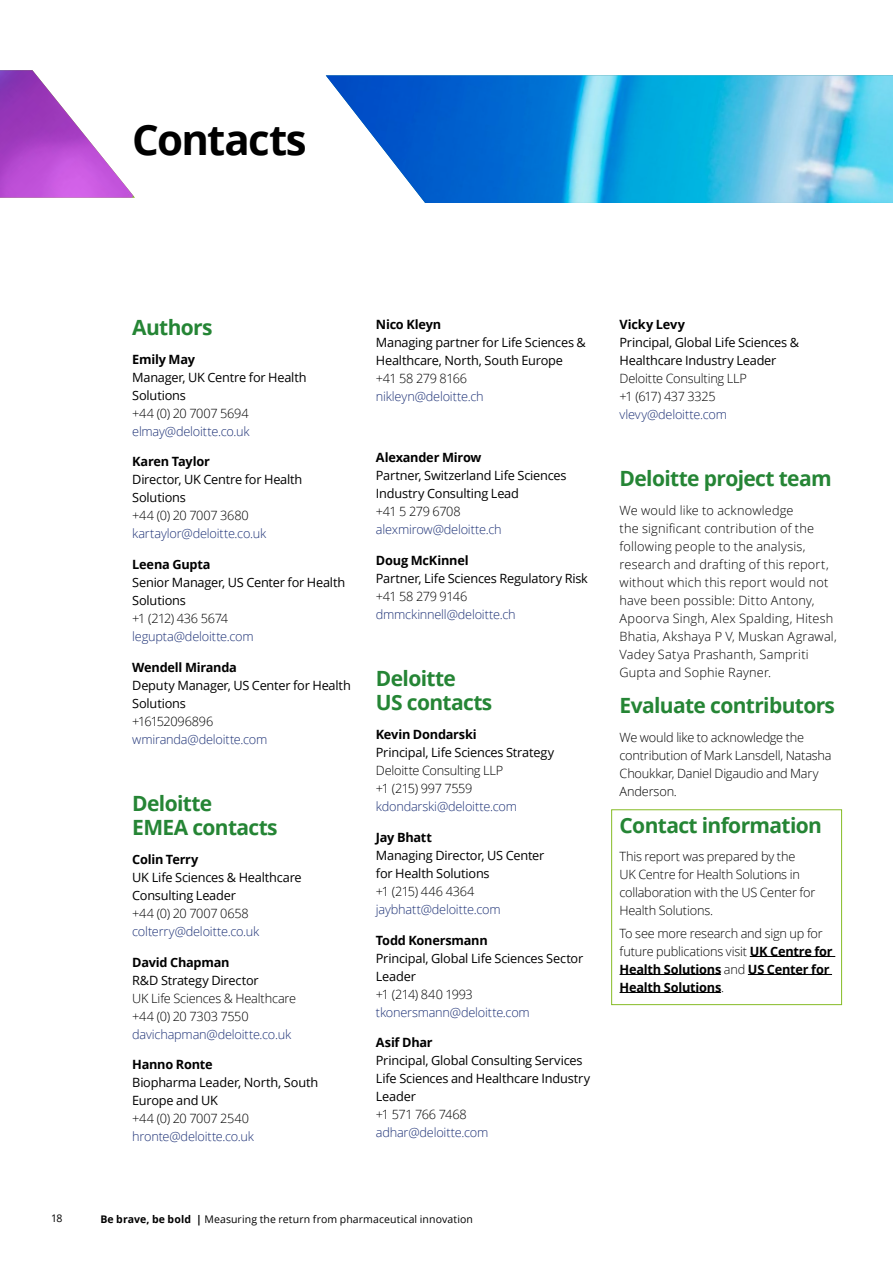
<style>
.page{position:relative;width:893px;height:1263px;background:#fff}
.page>*{position:absolute;margin:0;border:0;box-sizing:border-box;transform-origin:0 0}
.t1{font:700 42px "Open Sans";letter-spacing:-.035em;color:#000}
.t2{font:700 21px/24px "Open Sans";letter-spacing:-.03em;color:#258535}
.t3{font:12.75px/18px "Open Sans";letter-spacing:-.015em;color:#000}
.t4{font:300 12.75px/18px "Open Sans";letter-spacing:-.01em;color:#000}
.t5{font:300 12.75px "Open Sans";letter-spacing:-.015em;color:#1d3176}
.t6{font:300 12.75px/18px "Open Sans";letter-spacing:.015em;color:#000}
.t7{font:700 12.75px "Open Sans";letter-spacing:-.02em;color:#000}
.t8{font:300 12.75px "Open Sans";letter-spacing:-.03em;color:#000}
.t9{font:300 12.75px "Open Sans";letter-spacing:-.035em;color:#000}
.t10{font:300 12.75px "Open Sans";letter-spacing:-.04em;color:#000}
.t11{font:10.5px "Open Sans";letter-spacing:.01em;color:#000}
.s1{font-weight:700}
</style>
<div class="page">
<div style="left:611px;top:809px;width:231px;height:196px;border:1px solid #86bc25"></div>
<img style="left:0;top:70px;width:135px;height:128px">
<img style="left:326px;top:75px;width:567px;height:128px">
<hr style="left:750px;top:956px;width:85px;height:1px;background:#000">
<hr style="left:620px;top:974px;width:101px;height:1px;background:#000">
<hr style="left:748px;top:974px;width:84px;height:1px;background:#000">
<hr style="left:620px;top:992px;width:101px;height:1px;background:#000">
<h1 class="t1" style="left:132px;top:111px;width:176px">Contacts</h1>
<h2 class="t2" style="left:132px;top:315px;width:82px">Authors</h2>
<p class="t7" style="left:132px;top:350px;width:64px">Emily May</p>
<p class="t3" style="left:132px;top:368px;width:176px">Manager, UK Centre for Health<br>Solutions</p>
<p class="t4" style="left:132px;top:404px;width:118px">+44 (0) 20 7007 5694</p>
<p class="t5" style="left:132px;top:422px;width:119px">elmay@deloitte.co.uk</p>
<p class="t7" style="left:132px;top:453px;width:79px">Karen Taylor</p>
<p class="t3" style="left:132px;top:470px;width:172px">Director, UK Centre for Health<br>Solutions</p>
<p class="t4" style="left:132px;top:506px;width:118px">+44 (0) 20 7007 3680</p>
<p class="t5" style="left:132px;top:525px;width:135px">kartaylor@deloitte.co.uk</p>
<p class="t7" style="left:132px;top:555px;width:80px">Leena Gupta</p>
<p class="t3" style="left:132px;top:573px;width:214px">Senior Manager, US Center for Health<br>Solutions</p>
<p class="t8" style="left:132px;top:610px;width:97px">+1 (212) 436 5674</p>
<p class="t5" style="left:132px;top:628px;width:123px">legupta@deloitte.com</p>
<p class="t7" style="left:132px;top:658px;width:106px">Wendell Miranda</p>
<p class="t3" style="left:132px;top:676px;width:220px">Deputy Manager, US Center for Health<br>Solutions</p>
<p class="t4" style="left:132px;top:712px;width:83px">+16152096896</p>
<p class="t5" style="left:132px;top:730px;width:137px">wmiranda@deloitte.com</p>
<h2 class="t2" style="left:132px;top:791px;width:147px">Deloitte<br>EMEA contacts</h2>
<p class="t7" style="left:132px;top:850px;width:68px">Colin Terry</p>
<p class="t3" style="left:132px;top:868px;width:171px">UK Life Sciences &amp; Healthcare<br>Consulting Leader</p>
<p class="t4" style="left:132px;top:904px;width:118px">+44 (0) 20 7007 0658</p>
<p class="t5" style="left:132px;top:922px;width:129px">colterry@deloitte.co.uk</p>
<p class="t7" style="left:132px;top:953px;width:99px">David Chapman</p>
<p class="t3" style="left:132px;top:971px;width:128px">R&amp;D Strategy Director</p>
<p class="t4" style="left:132px;top:989px;width:165px">UK Life Sciences &amp; Healthcare +44 (0) 20 7303 7550</p>
<p class="t5" style="left:132px;top:1025px;width:160px">davichapman@deloitte.co.uk</p>
<p class="t7" style="left:132px;top:1056px;width:82px">Hanno Ronte</p>
<p class="t3" style="left:132px;top:1073px;width:188px">Biopharma Leader, North, South<br>Europe and UK</p>
<p class="t4" style="left:132px;top:1109px;width:119px">+44 (0) 20 7007 2540</p>
<p class="t5" style="left:132px;top:1128px;width:123px">hronte@deloitte.co.uk</p>
<p class="t7" style="left:376px;top:315px;width:67px">Nico Kleyn</p>
<p class="t3" style="left:376px;top:333px;width:212px">Managing partner for Life Sciences &amp;<br>Healthcare, North, South Europe</p>
<p class="t10" style="left:376px;top:369px;width:93px">+41 58 279 8166</p>
<p class="t5" style="left:376px;top:387px;width:109px">nikleyn@deloitte.ch</p>
<p class="t7" style="left:376px;top:449px;width:107px">Alexander Mirow</p>
<p class="t3" style="left:376px;top:466px;width:192px">Partner, Switzerland Life Sciences<br>Industry Consulting Lead</p>
<p class="t9" style="left:376px;top:503px;width:86px">+41 5 279 6708</p>
<p class="t5" style="left:376px;top:521px;width:127px">alexmirow@deloitte.ch</p>
<p class="t7" style="left:376px;top:551px;width:94px">Doug McKinnel</p>
<p class="t3" style="left:376px;top:569px;width:214px">Partner, Life Sciences Regulatory Risk</p>
<p class="t10" style="left:376px;top:588px;width:93px">+41 58 279 9146</p>
<p class="t5" style="left:376px;top:606px;width:141px">dmmckinnell@deloitte.ch</p>
<h2 class="t2" style="left:376px;top:666px;width:118px">Deloitte<br>US contacts</h2>
<p class="t7" style="left:376px;top:725px;width:102px">Kevin Dondarski</p>
<p class="t3" style="left:376px;top:743px;width:180px">Principal, Life Sciences Strategy</p>
<p class="t4" style="left:376px;top:761px;width:129px">Deloitte Consulting LLP +1 (215) 997 7559</p>
<p class="t5" style="left:376px;top:798px;width:143px">kdondarski@deloitte.com</p>
<p class="t7" style="left:376px;top:828px;width:58px">Jay Bhatt</p>
<p class="t3" style="left:376px;top:846px;width:170px">Managing Director, US Center for Health Solutions</p>
<p class="t4" style="left:376px;top:882px;width:100px">+1 (215) 446 4364</p>
<p class="t5" style="left:376px;top:900px;width:126px">jaybhatt@deloitte.com</p>
<p class="t7" style="left:376px;top:931px;width:113px">Todd Konersmann</p>
<p class="t3" style="left:376px;top:948px;width:209px">Principal, Global Life Sciences Sector<br>Leader</p>
<p class="t9" style="left:376px;top:985px;width:99px">+1 (214) 840 1993</p>
<p class="t5" style="left:376px;top:1003px;width:155px">tkonersmann@deloitte.com</p>
<p class="t7" style="left:376px;top:1034px;width:58px">Asif Dhar</p>
<p class="t3" style="left:376px;top:1051px;width:216px">Principal, Global Consulting Services<br>Life Sciences and Healthcare Industry<br>Leader</p>
<p class="t8" style="left:376px;top:1106px;width:92px">+1 571 766 7468</p>
<p class="t5" style="left:376px;top:1124px;width:114px">adhar@deloitte.com</p>
<p class="t11" style="left:51px;top:1211px;width:13px">18</p>
<p class="t11" style="left:100px;top:1212px;width:374px"><span class="s1">Be brave, be bold |</span> Measuring the return from pharmaceutical innovation</p>
<p class="t7" style="left:620px;top:315px;width:67px">Vicky Levy</p>
<p class="t3" style="left:620px;top:333px;width:181px">Principal, Global Life Sciences &amp;<br>Healthcare Industry Leader</p>
<p class="t4" style="left:620px;top:369px;width:129px">Deloitte Consulting LLP +1 (617) 437 3325</p>
<p class="t5" style="left:620px;top:405px;width:109px">vlevy@deloitte.com</p>
<h2 class="t2" style="left:620px;top:466px;width:214px">Deloitte project team</h2>
<p class="t6" style="left:620px;top:501px;width:219px">We would like to acknowledge<br>the significant contribution of the following people to the analysis, research and drafting of this report, without which this report would not have been possible: Ditto Antony, Apoorva Singh, Alex Spalding, Hitesh Bhatia, Akshaya P V, Muskan Agrawal, Vadey Satya Prashanth, Sampriti Gupta and Sophie Rayner.</p>
<h2 class="t2" style="left:620px;top:693px;width:217px">Evaluate contributors</h2>
<p class="t4" style="left:620px;top:728px;width:214px">We would like to acknowledge the contribution of Mark Lansdell, Natasha<br>Choukkar, Daniel Digaudio and Mary<br>Anderson.</p>
<h2 class="t2" style="left:620px;top:813px;width:204px">Contact information</h2>
<p class="t4" style="left:620px;top:847px;width:197px">This report was prepared by the<br>UK Centre for Health Solutions in collaboration with the US Center for<br>Health Solutions.</p>
<p class="t4" style="left:620px;top:923px;width:215px">To see more research and sign up for future publications visit <span class="s1">UK Centre for<br>Health Solutions</span> and <span class="s1">US Center for<br>Health Solutions</span>.</p>
</div>
